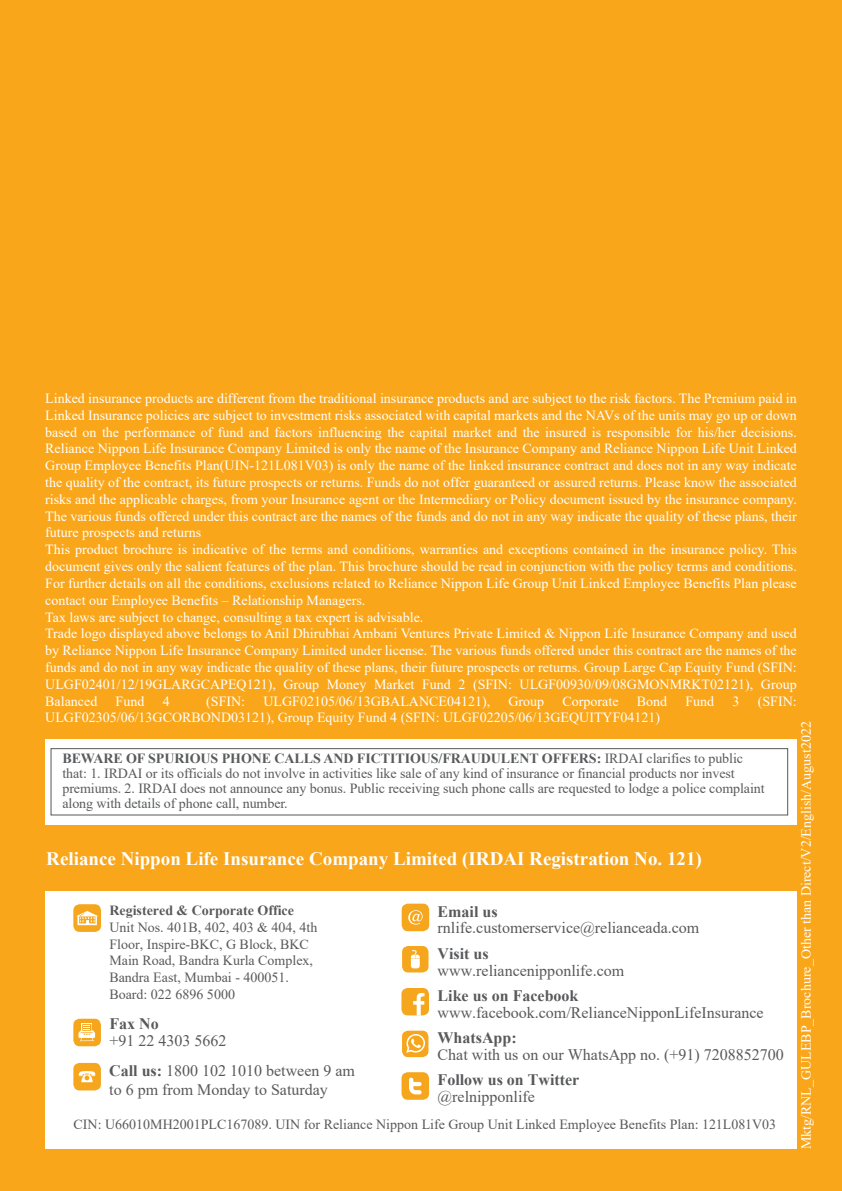
<style>
.page{position:relative;width:842px;height:1191px;background:#faa61a}
.page>*{position:absolute;margin:0;border:0;box-sizing:border-box;transform-origin:0 0}
.t1{font:700 19px "Times New Roman";color:#fff}
.t2{font:16px/19.2px "Times New Roman";color:#58595b}
.t3{font:700 16px "Times New Roman";color:#58595b}
.t4{font:14px/16.8px "Times New Roman";color:#fff}
.t5{font:14px/14.8px "Times New Roman";letter-spacing:-.005em;color:#595a5c}
.t6{font:14px/16.8px "Times New Roman";color:#58595b}
.t7{font:700 14px "Times New Roman";color:#58595b}
.s1{font-weight:700}
</style>
<div class="page">
<div style="left:45px;top:739px;width:752px;height:85px;background:#fff"></div>
<div style="left:45px;top:890px;width:752px;height:258px;background:#fff"></div>
<div style="left:51px;top:748px;width:737px;height:67px;border:1px solid #5a5b5c"></div>
<div style="left:73px;top:1063px;width:28px;height:27px;background:#f6a61c;border-radius:6px"></div>
<svg style="left:79px;top:1071px;width:16px;height:11px"></svg>
<div style="left:73px;top:904px;width:28px;height:28px;background:#f6a61c;border-radius:6px"></div>
<svg style="left:77px;top:911px;width:21px;height:14px"></svg>
<div style="left:73px;top:1018px;width:28px;height:28px;background:#f6a61c;border-radius:6px"></div>
<div style="left:82px;top:1023px;width:10px;height:8px;background:#f7b037"></div>
<svg style="left:78px;top:1025px;width:17px;height:16px"></svg>
<div style="left:402px;top:903px;width:27px;height:28px;background:#f6a61c;border-radius:6px"></div>
<svg style="left:408px;top:910px;width:15px;height:14px"></svg>
<div style="left:401px;top:988px;width:28px;height:27px;background:#f6a61c;border-radius:6px"></div>
<svg style="left:413px;top:993px;width:11px;height:22px"></svg>
<div style="left:401px;top:1072px;width:28px;height:27px;background:#f6a61c;border-radius:6px"></div>
<svg style="left:409px;top:1077px;width:13px;height:17px"></svg>
<div style="left:402px;top:1030px;width:26px;height:27px;background:#f6a61c;border-radius:6px"></div>
<svg style="left:406px;top:1034px;width:20px;height:18px"></svg>
<div style="left:402px;top:946px;width:26px;height:26px;background:#f6a61c;border-radius:6px"></div>
<svg style="left:411px;top:950px;width:9px;height:18px"></svg>
<p class="t4" style="left:45px;top:389px;width:753px">Linked insurance products are different from the traditional insurance products and are subject to the risk factors. The Premium paid in Linked Insurance policies are subject to investment risks associated with capital markets and the NAVs of the units may go up or down based on the performance of fund and factors influencing the capital market and the insured is responsible for his/her decisions.<br>Reliance Nippon Life Insurance Company Limited is only the name of the Insurance Company and Reliance Nippon Life Unit Linked Group Employee Benefits Plan(UIN-121L081V03) is only the name of the linked insurance contract and does not in any way indicate the quality of the contract, its future prospects or returns. Funds do not offer guaranteed or assured returns. Please know the associated risks and the applicable charges, from your Insurance agent or the Intermediary or Policy document issued by the insurance company.<br>The various funds offered under this contract are the names of the funds and do not in any way indicate the quality of these plans, their future prospects and returns<br>This product brochure is indicative of the terms and conditions, warranties and exceptions contained in the insurance policy. This document gives only the salient features of the plan. This brochure should be read in conjunction with the policy terms and conditions.<br>For further details on all the conditions, exclusions related to Reliance Nippon Life Group Unit Linked Employee Benefits Plan please contact our Employee Benefits – Relationship Managers.<br>Tax laws are subject to change, consulting a tax expert is advisable.<br>Trade logo displayed above belongs to Anil Dhirubhai Ambani Ventures Private Limited &amp; Nippon Life Insurance Company and used by Reliance Nippon Life Insurance Company Limited under license. The various funds offered under this contract are the names of the funds and do not in any way indicate the quality of these plans, their future prospects or returns. Group Large Cap Equity Fund (SFIN:<br>ULGF02401/12/19GLARGCAPEQ121), Group Money Market Fund 2 (SFIN: ULGF00930/09/08GMONMRKT02121), Group Balanced</p>
<p class="t4" style="left:116px;top:692px;width:30px">Fund</p>
<p class="t4" style="left:163px;top:692px;width:8px">4</p>
<p class="t4" style="left:206px;top:692px;width:40px">(SFIN:</p>
<p class="t4" style="left:263px;top:692px;width:228px">ULGF02105/06/13GBALANCE04121),</p>
<p class="t4" style="left:508px;top:692px;width:37px">Group</p>
<p class="t4" style="left:562px;top:692px;width:57px">Corporate</p>
<p class="t4" style="left:637px;top:692px;width:32px">Bond</p>
<p class="t4" style="left:685px;top:692px;width:30px">Fund</p>
<p class="t4" style="left:732px;top:692px;width:8px">3</p>
<p class="t4" style="left:758px;top:692px;width:40px">(SFIN:</p>
<p class="t4" style="left:45px;top:709px;width:616px">ULGF02305/06/13GCORBOND03121), Group Equity Fund 4 (SFIN: ULGF02205/06/13GEQUITYF04121)</p>
<p class="t4" style="left:797px;top:1149px;width:429px;rotate:-90deg">Mktg/RNL_GULEBP_Brochure_Other than Direct/V2/English/August2022</p>
<p class="t5" style="left:62px;top:751px;width:704px"><span class="s1">BEWARE OF SPURIOUS PHONE CALLS AND FICTITIOUS/FRAUDULENT OFFERS:</span> IRDAI clarifies to public that: 1. IRDAI or its officials do not involve in activities like sale of any kind of insurance or financial products nor invest premiums. 2. IRDAI does not announce any bonus. Public receiving such phone calls are requested to lodge a police complaint along with details of phone call, number.</p>
<h1 class="t1" style="left:46px;top:845px;width:657px">Reliance Nippon Life Insurance Company Limited (IRDAI Registration No. 121)</h1>
<p class="t7" style="left:109px;top:900px;width:186px">Registered &amp; Corporate Office</p>
<p class="t6" style="left:109px;top:918px;width:210px">Unit Nos. 401B, 402, 403 &amp; 404, 4th<br>Floor, Inspire-BKC, G Block, BKC<br>Main Road, Bandra Kurla Complex,<br>Bandra East, Mumbai - 400051.<br>Board: 022 6896 5000</p>
<p class="t3" style="left:109px;top:1012px;width:51px">Fax No</p>
<p class="t2" style="left:109px;top:1030px;width:119px">+91 22 4303 5662</p>
<p class="t3" style="left:438px;top:899px;width:62px">Email us</p>
<p class="t2" style="left:438px;top:918px;width:263px">rnlife.customerservice@relianceada.com</p>
<p class="t3" style="left:438px;top:942px;width:53px">Visit us</p>
<p class="t2" style="left:438px;top:960px;width:188px">www.reliancenipponlife.com</p>
<p class="t3" style="left:438px;top:984px;width:142px">Like us on Facebook</p>
<p class="t2" style="left:438px;top:1002px;width:328px">www.facebook.com/RelianceNipponLifeInsurance</p>
<p class="t3" style="left:438px;top:1026px;width:81px">WhatsApp:</p>
<p class="t2" style="left:438px;top:1044px;width:348px">Chat with us on our WhatsApp no. (+91) 7208852700</p>
<p class="t2" style="left:109px;top:1060px;width:247px"><span class="s1">Call us:</span> 1800 102 1010 between 9 am to 6 pm from Monday to Saturday</p>
<p class="t3" style="left:438px;top:1068px;width:143px">Follow us on Twitter</p>
<p class="t2" style="left:438px;top:1086px;width:99px">@relnipponlife</p>
<p class="t6" style="left:74px;top:1115px;width:704px">CIN: U66010MH2001PLC167089. UIN for Reliance Nippon Life Group Unit Linked Employee Benefits Plan: 121L081V03</p>
</div>
